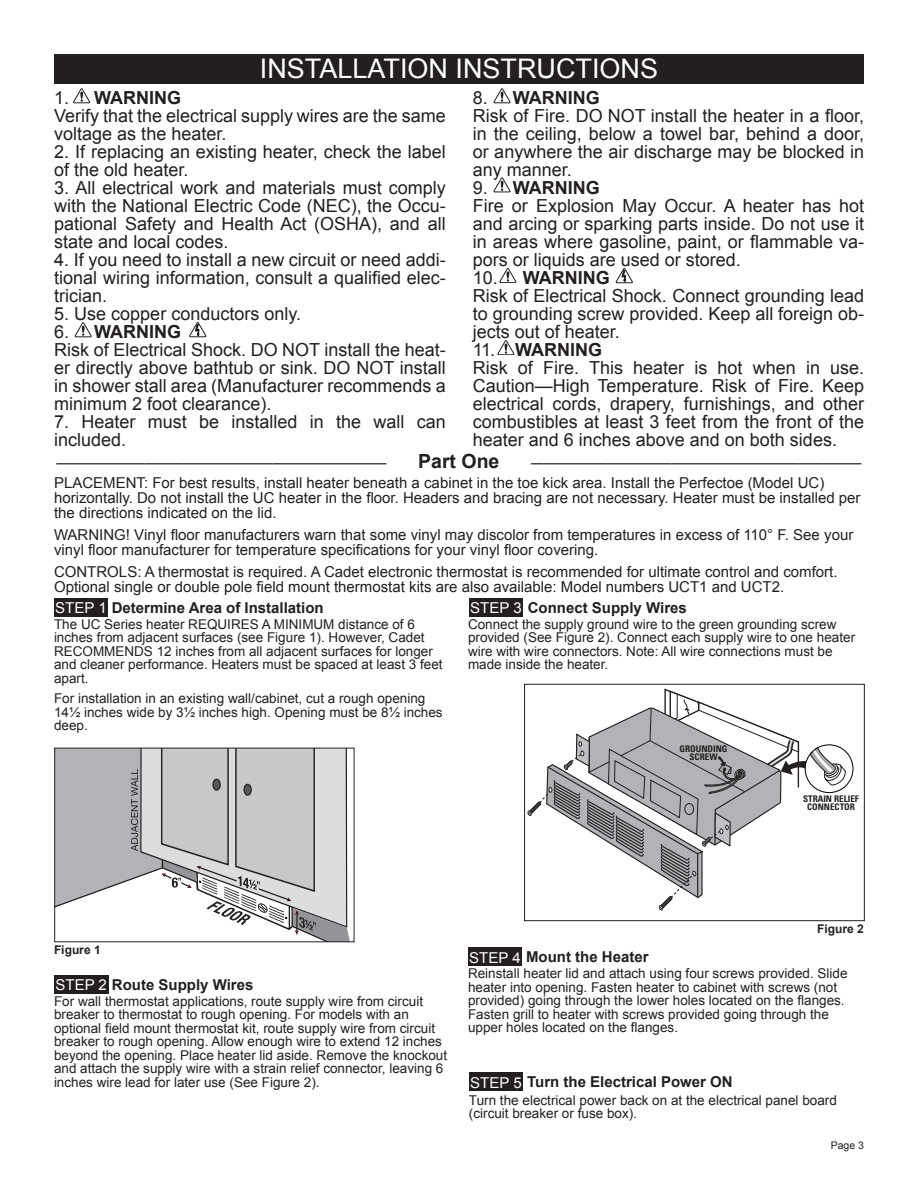
<style>
.page{position:relative;width:918px;height:1188px;background:#fff}
.page>*{position:absolute;margin:0;border:0;box-sizing:border-box;transform-origin:0 0}
.t1{font:27px "Arial";color:#fff}
.t2{font:700 condensed 25.5px "Univers";color:#231f20}
.t3{font:700 19.5px "Arial";color:#231f20}
.t4{font:18px/18px "Arial";color:#231f20;text-align:justify}
.t5{font:700 18px "Arial";color:#231f20}
.t6{font:15px/15px "Arial";color:#231f20}
.t7{font:700 15px "Arial";color:#231f20}
.t8{font:13.5px/13.5px "Arial";color:#231f20}
.t9{font:700 12px "Arial";color:#231f20}
.t10{font:10.5px "Arial";color:#231f20}
.t11{font:700 condensed 9.15px/7.9px "Univers";color:#231f20;text-align:center}
.s1{font-weight:400}
.s2{font-weight:400;color:#fff}
</style>
<div class="page">
<div style="left:54px;top:54px;width:810px;height:29px;background:#231f20"></div>
<svg style="left:56px;top:750px;width:294px;height:190px"></svg>
<svg style="left:528px;top:689px;width:318px;height:221px"></svg>
<div style="left:524px;top:684px;width:341px;height:237px;border:1px solid #231f20"></div>
<div style="left:54px;top:598px;width:54px;height:18px;background:#231f20"></div>
<div style="left:54px;top:975px;width:54px;height:19px;background:#231f20"></div>
<div style="left:469px;top:598px;width:54px;height:18px;background:#231f20"></div>
<div style="left:468px;top:948px;width:54px;height:18px;background:#231f20"></div>
<div style="left:469px;top:1072px;width:54px;height:19px;background:#231f20"></div>
<svg style="left:75px;top:322px;width:17px;height:15px"></svg>
<svg style="left:189px;top:322px;width:17px;height:16px"></svg>
<svg style="left:494px;top:88px;width:16px;height:15px"></svg>
<svg style="left:73px;top:88px;width:17px;height:15px"></svg>
<svg style="left:498px;top:340px;width:16px;height:15px"></svg>
<svg style="left:616px;top:268px;width:17px;height:16px"></svg>
<svg style="left:494px;top:177px;width:16px;height:15px"></svg>
<svg style="left:500px;top:268px;width:16px;height:15px"></svg>
<p class="t1" style="left:260px;top:51px;width:400px">INSTALLATION INSTRUCTIONS</p>
<p class="t5" style="left:54px;top:86px;width:129px"><span class="s1">1.</span> WARNING</p>
<p class="t4" style="left:54px;top:107px;width:393px">Verify that the electrical supply wires are the same voltage as the heater.</p>
<p class="t4" style="left:54px;top:143px;width:393px">2. If replacing an existing heater, check the label of the old heater.</p>
<p class="t4" style="left:54px;top:179px;width:393px">3. All electrical work and materials must comply with the National Electric Code (NEC), the Occu&shy;pational Safety and Health Act (OSHA), and all state and local codes.</p>
<p class="t4" style="left:54px;top:251px;width:393px">4. If you need to install a new circuit or need addi&shy;tional wiring information, consult a qualified elec&shy;trician.</p>
<p class="t4" style="left:54px;top:305px;width:248px">5. Use copper conductors only.</p>
<p class="t5" style="left:54px;top:320px;width:129px"><span class="s1">6.</span> WARNING</p>
<p class="t4" style="left:54px;top:341px;width:393px">Risk of Electrical Shock. DO NOT install the heat&shy;er directly above bathtub or sink. DO NOT install in shower stall area (Manufacturer recommends a minimum 2 foot clearance).</p>
<p class="t4" style="left:54px;top:413px;width:393px">7. Heater must be installed in the wall can included.</p>
<p class="t5" style="left:473px;top:86px;width:129px"><span class="s1">8.</span> WARNING</p>
<p class="t4" style="left:473px;top:107px;width:393px">Risk of Fire. DO NOT install the heater in a floor, in the ceiling, below a towel bar, behind a door, or anywhere the air discharge may be blocked in any manner.</p>
<p class="t5" style="left:473px;top:176px;width:129px"><span class="s1">9.</span> WARNING</p>
<p class="t4" style="left:473px;top:197px;width:393px">Fire or Explosion May Occur. A heater has hot and arcing or sparking parts inside. Do not use it in areas where gasoline, paint, or flammable va&shy;pors or liquids are used or stored.</p>
<p class="t5" style="left:473px;top:266px;width:139px"><span class="s1">10.</span> WARNING</p>
<p class="t4" style="left:473px;top:287px;width:393px">Risk of Electrical Shock. Connect grounding lead to grounding screw provided. Keep all foreign ob&shy;jects out of heater.</p>
<p class="t5" style="left:473px;top:338px;width:131px"><span class="s1">11.</span> WARNING</p>
<p class="t4" style="left:473px;top:359px;width:393px">Risk of Fire. This heater is hot when in use.<br>Caution—High Temperature. Risk of Fire. Keep electrical cords, drapery, furnishings, and other combustibles at least 3 feet from the front of the heater and 6 inches above and on both sides.</p>
<p class="t2" style="left:56px;top:434px;width:332px">__________________________</p>
<p class="t3" style="left:418px;top:449px;width:83px">Part One</p>
<p class="t2" style="left:531px;top:434px;width:332px">__________________________</p>
<p class="t6" style="left:54px;top:476px;width:808px">PLACEMENT: For best results, install heater beneath a cabinet in the toe kick area. Install the Perfectoe (Model UC) horizontally. Do not install the UC heater in the floor. Headers and bracing are not necessary. Heater must be installed per the directions indicated on the lid.</p>
<p class="t6" style="left:54px;top:527px;width:801px">WARNING! Vinyl floor manufacturers warn that some vinyl may discolor from temperatures in excess of 110° F. See your vinyl floor manufacturer for temperature specifications for your vinyl floor covering.</p>
<p class="t6" style="left:54px;top:564px;width:785px">CONTROLS: A thermostat is required. A Cadet electronic thermostat is recommended for ultimate control and comfort.<br>Optional single or double pole field mount thermostat kits are also available: Model numbers UCT1 and UCT2.</p>
<p class="t8" style="left:54px;top:618px;width:390px">The UC Series heater REQUIRES A MINIMUM distance of 6 inches from adjacent surfaces (see Figure 1). However, Cadet RECOMMENDS 12 inches from all adjacent surfaces for longer and cleaner performance. Heaters must be spaced at least 3 feet apart.</p>
<p class="t8" style="left:54px;top:692px;width:390px">For installation in an existing wall/cabinet, cut a rough opening<br>14½ inches wide by 3½ inches high. Opening must be 8½ inches deep.</p>
<p class="t7" style="left:55px;top:597px;width:270px"><span class="s2">STEP 1</span> Determine Area of Installation</p>
<p class="t7" style="left:470px;top:597px;width:218px"><span class="s2">STEP 3</span> Connect Supply Wires</p>
<p class="t8" style="left:468px;top:618px;width:389px">Connect the supply ground wire to the green grounding screw provided (See Figure 2). Connect each supply wire to one heater wire with wire connectors. Note: All wire connections must be made inside the heater.</p>
<p class="t11" style="left:680px;top:745px;width:49px">GROUNDING<br>SCREW</p>
<p class="t11" style="left:803px;top:795px;width:57px">STRAIN RELIEF<br>CONNECTOR</p>
<p class="t9" style="left:54px;top:941px;width:48px">Figure 1</p>
<p class="t7" style="left:56px;top:975px;width:199px"><span class="s2">STEP 2</span> Route Supply Wires</p>
<p class="t8" style="left:54px;top:995px;width:395px">For wall thermostat applications, route supply wire from circuit breaker to thermostat to rough opening. For models with an optional field mount thermostat kit, route supply wire from circuit breaker to rough opening. Allow enough wire to extend 12 inches beyond the opening. Place heater lid aside. Remove the knockout and attach the supply wire with a strain relief connector, leaving 6 inches wire lead for later use (See Figure 2).</p>
<p class="t7" style="left:469px;top:947px;width:181px"><span class="s2">STEP 4</span> Mount the Heater</p>
<p class="t9" style="left:817px;top:920px;width:48px">Figure 2</p>
<p class="t8" style="left:468px;top:967px;width:381px">Reinstall heater lid and attach using four screws provided. Slide heater into opening. Fasten heater to cabinet with screws (not provided) going through the lower holes located on the flanges.<br>Fasten grill to heater with screws provided going through the upper holes located on the flanges.</p>
<p class="t7" style="left:470px;top:1072px;width:264px"><span class="s2">STEP 5</span> Turn the Electrical Power ON</p>
<p class="t8" style="left:469px;top:1094px;width:369px">Turn the electrical power back on at the electrical panel board (circuit breaker or fuse box).</p>
<p class="t10" style="left:831px;top:1139px;width:35px">Page 3</p>
</div>
